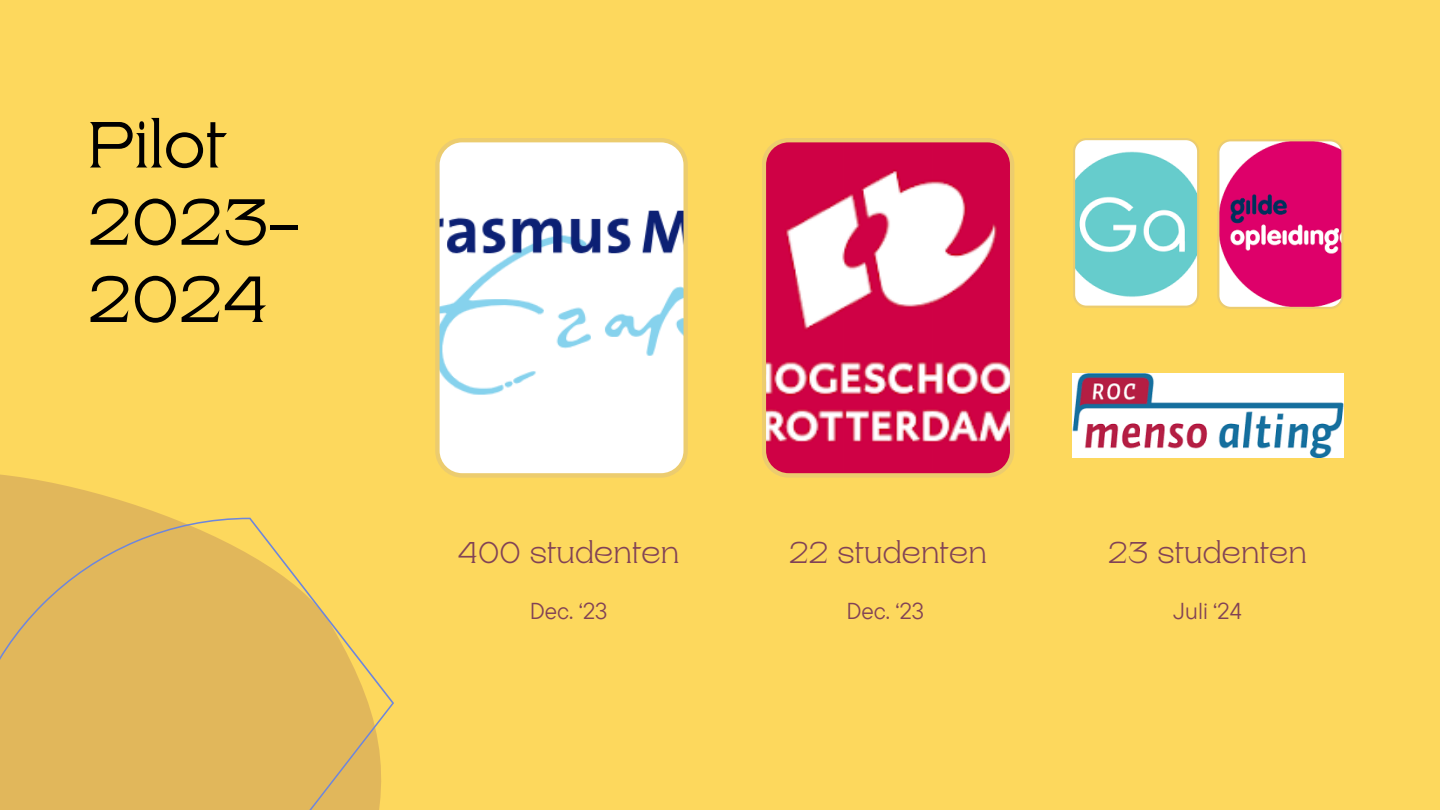
<style>
.page{position:relative;width:1440px;height:810px;background:#fdd85d}
.page>*{position:absolute;margin:0;border:0;box-sizing:border-box;transform-origin:0 0}
.t1{font:65px/77.2px "Rasputin";color:#000}
.t2{font:300 30px "Rasputin";color:#814256}
.t3{font:23px "TT Commons Pro";color:#814256}
</style>
<div class="page">
<svg style="left:435px;top:138px;width:253px;height:339px;background:#eaeded"></svg>
<svg style="left:762px;top:138px;width:252px;height:339px;background:#de5c7a"></svg>
<svg style="left:1073px;top:138px;width:126px;height:170px;background:#9cdbd5"></svg>
<svg style="left:0;top:474px;width:251px;height:44px"></svg>
<svg style="left:0;top:518px;width:394px;height:292px;fill:#e1b75b"></svg>
<svg style="left:1217px;top:139px;width:126px;height:170px;background:#de3d84"></svg>
<img style="left:1073px;top:373px;width:271px;height:84px">
<h2 class="t1" style="left:88px;top:107px;width:213px">Pilot<br>2023-<br>2024</h2>
<p class="t2" style="left:458px;top:536px;width:223px">400 studenten</p>
<p class="t3" style="left:530px;top:596px;width:79px">Dec. ‘23</p>
<p class="t2" style="left:789px;top:536px;width:199px">22 studenten</p>
<h2 class="t3" style="left:846px;top:596px;width:79px">Dec. ‘23</h2>
<p class="t2" style="left:1108px;top:536px;width:200px">23 studenten</p>
<p class="t3" style="left:1173px;top:596px;width:70px">Juli ‘24</p>
</div>
